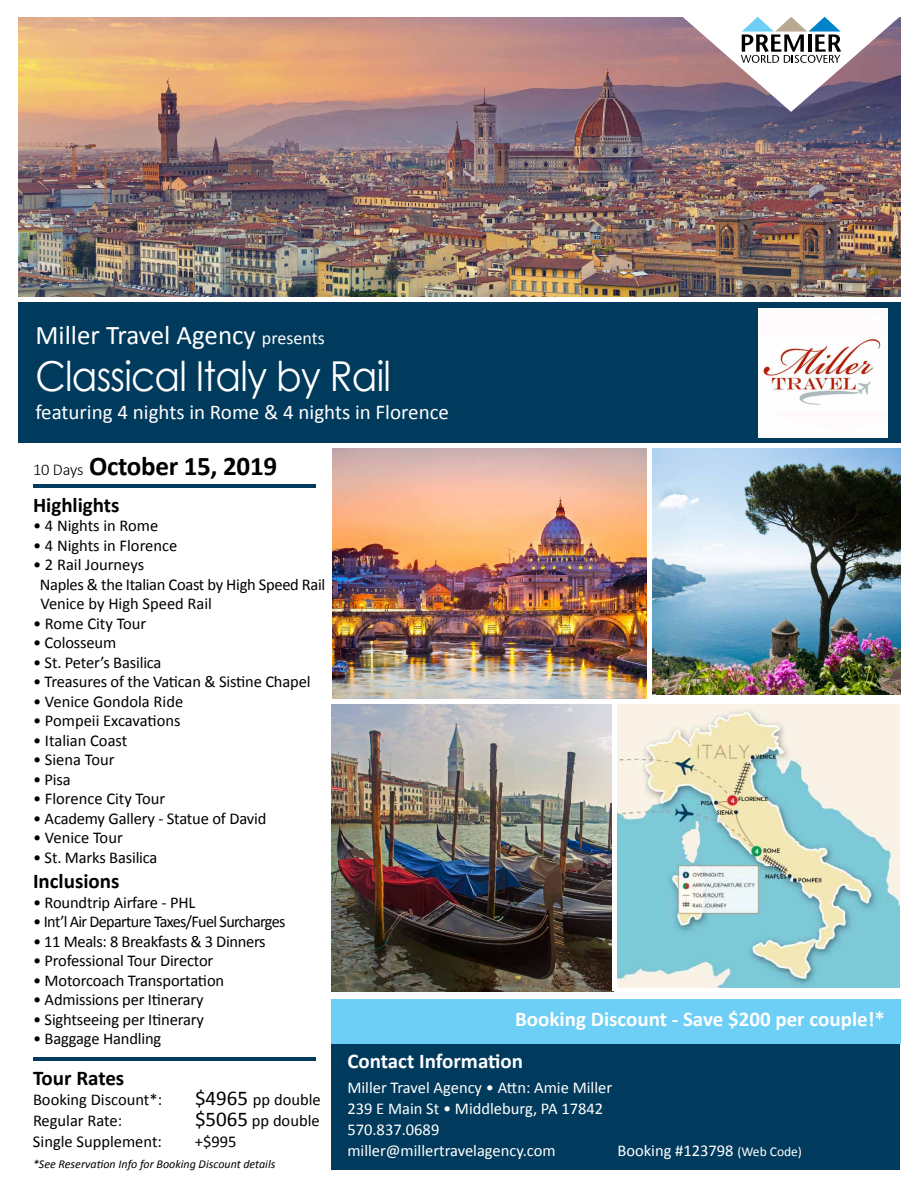
<style>
.page{position:relative;width:918px;height:1188px;background:#fff}
.page>*{position:absolute;margin:0;border:0;box-sizing:border-box;transform-origin:0 0}
.t1{font:41.25px "Century Gothic";letter-spacing:-.02em;color:#fff;scale:.91 1}
.t2{font:27px "Calibri";color:#fff}
.t3{font:700 27px "Calibri";letter-spacing:-.01em;color:#000}
.t4{font:700 21px "Calibri";color:#fff}
.t5{font:21px "Calibri";color:#fff}
.t6{font:700 21px "Calibri";color:#000}
.t7{font:16.5px/19.5px "Calibri";letter-spacing:-.01em;color:#000}
.t8{font:16.5px/21px "Calibri";color:#fff}
.t9{font:16.5px "Calibri";letter-spacing:-.04em;color:#000}
.t10{font:italic 12px "Calibri";color:#000}
.s1{font-size:18px}
.s2{font-weight:300;font-size:16.5px}
.s3{font-size:21px}
.s4{font-size:13.5px}
</style>
<div class="page">
<div style="left:331px;top:1044px;width:569px;height:126px;background:#003a5c"></div>
<img style="left:18px;top:18px;width:883px;height:279px">
<img style="left:617px;top:704px;width:283px;height:284px">
<img style="left:332px;top:704px;width:280px;height:287px">
<img style="left:652px;top:448px;width:249px;height:247px">
<img style="left:333px;top:448px;width:314px;height:251px">
<div style="left:331px;top:1000px;width:570px;height:44px;background:#6dcff6"></div>
<hr style="left:33px;top:484px;width:283px;height:4px;background:#003a5c">
<div style="left:18px;top:301px;width:883px;height:144px;background:#003a5c"></div>
<hr style="left:0;top:443px;width:918px;height:4px;background:#fff">
<div style="left:0;top:297px;width:918px;height:5px;background:#fff"></div>
<hr style="left:33px;top:1058px;width:283px;height:3px;background:#003a5c">
<svg style="left:682px;top:16px;width:218px;height:96px"></svg>
<img style="left:758px;top:308px;width:129px;height:129px">
<h2 class="t2" style="left:35px;top:318px;width:291px">Miller Travel Agency <span class="s1">presents</span></h2>
<h1 class="t1" style="left:35px;top:347px;width:392px">Classical Italy by Rail</h1>
<p class="t5" style="left:35px;top:399px;width:415px">featuring 4 nights in Rome &amp; 4 nights in Florence</p>
<h2 class="t3" style="left:33px;top:449px;width:246px"><span class="s2">10 Days</span> October 15, 2019</h2>
<p class="t6" style="left:33px;top:491px;width:88px">Highlights</p>
<p class="t7" style="left:33px;top:516px;width:127px">• 4 Nights in Rome</p>
<p class="t7" style="left:33px;top:535px;width:146px">• 4 Nights in Florence</p>
<p class="t7" style="left:40px;top:555px;width:287px;text-indent:-7px">• 2 Rail Journeys<br>Naples &amp; the Italian Coast by High Speed Rail<br>Venice by High Speed Rail</p>
<p class="t7" style="left:33px;top:613px;width:115px">• Rome City Tour</p>
<p class="t7" style="left:33px;top:633px;width:85px">• Colosseum</p>
<p class="t7" style="left:33px;top:653px;width:130px">• St. Peter’s Basilica</p>
<p class="t7" style="left:33px;top:672px;width:279px">• Treasures of the Vatican &amp; Sistine Chapel</p>
<p class="t7" style="left:33px;top:692px;width:152px">• Venice Gondola Ride</p>
<p class="t7" style="left:33px;top:711px;width:149px">• Pompeii Excavations</p>
<p class="t7" style="left:33px;top:731px;width:96px">• Italian Coast</p>
<p class="t7" style="left:33px;top:750px;width:83px">• Siena Tour</p>
<p class="t7" style="left:33px;top:770px;width:39px">• Pisa</p>
<p class="t7" style="left:33px;top:789px;width:134px">• Florence City Tour</p>
<p class="t7" style="left:33px;top:809px;width:235px">• Academy Gallery - Statue of David</p>
<p class="t7" style="left:33px;top:828px;width:91px">• Venice Tour</p>
<p class="t7" style="left:33px;top:848px;width:126px">• St. Marks Basilica</p>
<p class="t6" style="left:33px;top:868px;width:88px">Inclusions</p>
<p class="t7" style="left:33px;top:892px;width:164px">• Roundtrip Airfare - PHL</p>
<p class="t9" style="left:33px;top:911px;width:254px">• Int’l Air Departure Taxes/Fuel Surcharges</p>
<p class="t7" style="left:33px;top:931px;width:234px">• 11 Meals: 8 Breakfasts &amp; 3 Dinners</p>
<p class="t7" style="left:33px;top:951px;width:182px">• Professional Tour Director</p>
<p class="t7" style="left:33px;top:970px;width:193px">• Motorcoach Transportation</p>
<p class="t7" style="left:33px;top:990px;width:172px">• Admissions per Itinerary</p>
<p class="t7" style="left:33px;top:1009px;width:172px">• Sightseeing per Itinerary</p>
<p class="t7" style="left:33px;top:1029px;width:130px">• Baggage Handling</p>
<p class="t6" style="left:33px;top:1064px;width:93px">Tour Rates</p>
<p class="t7" style="left:33px;top:1089px;width:131px">Booking Discount*:</p>
<p class="t7" style="left:195px;top:1089px;width:127px"><span class="s3">$4965</span> pp double</p>
<p class="t7" style="left:33px;top:1110px;width:91px">Regular Rate:</p>
<p class="t7" style="left:195px;top:1110px;width:126px"><span class="s3">$5065</span> pp double</p>
<p class="t7" style="left:33px;top:1131px;width:130px">Single Supplement:</p>
<p class="t7" style="left:195px;top:1131px;width:43px">+$995</p>
<p class="t10" style="left:33px;top:1155px;width:244px">*See Reservation Info for Booking Discount details</p>
<p class="t4" style="left:515px;top:1005px;width:371px">Booking Discount - Save $200 per couple!*</p>
<p class="t4" style="left:347px;top:1048px;width:177px">Contact Information</p>
<p class="t8" style="left:347px;top:1077px;width:266px">Miller Travel Agency • Attn: Amie Miller<br>239 E Main St • Middleburg, PA 17842<br>570.837.0689 miller@millertravelagency.com</p>
<p class="t8" style="left:617px;top:1140px;width:186px">Booking #123798 <span class="s4">(Web Code)</span></p>
</div>
